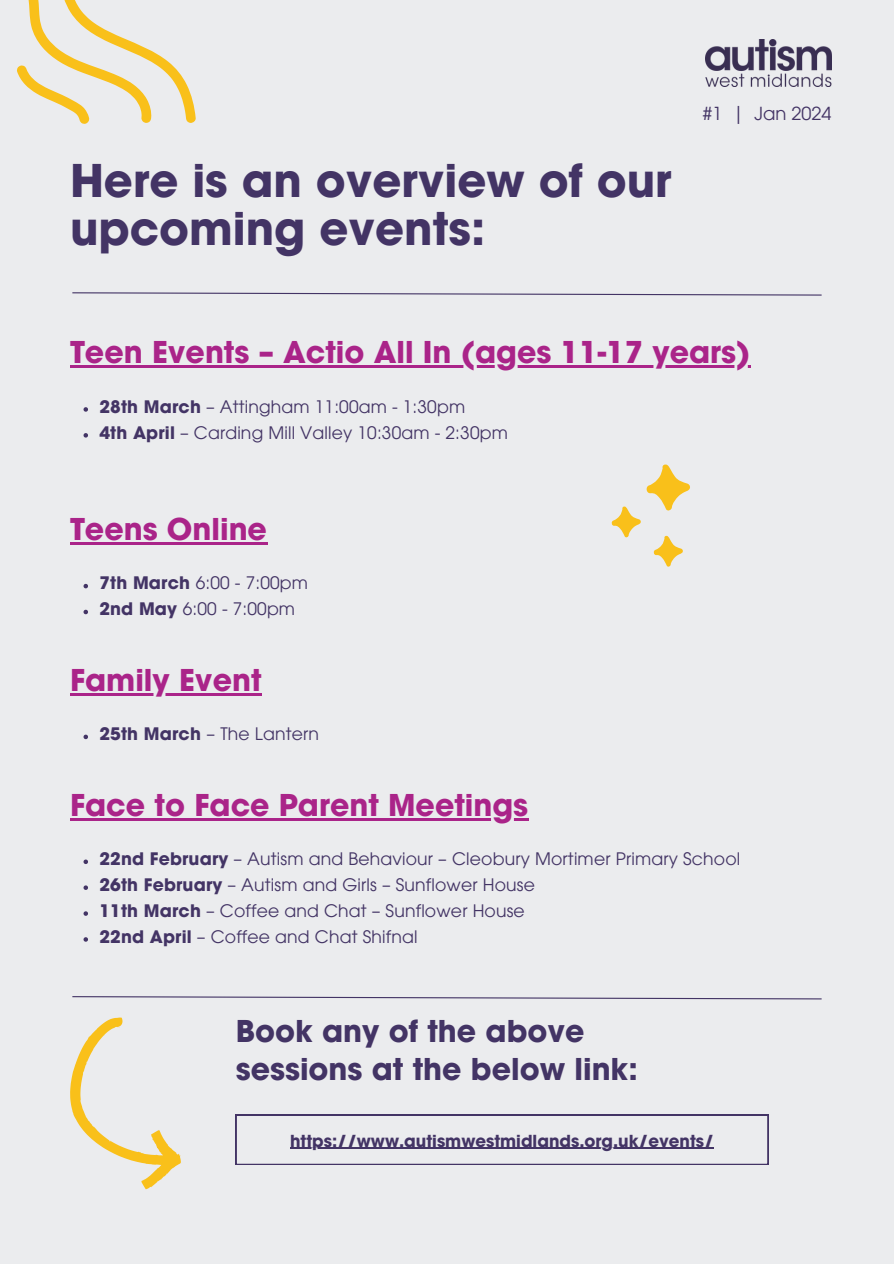
<style>
.page{position:relative;width:894px;height:1264px;background:#fff}
.page>*{position:absolute;margin:0;border:0;box-sizing:border-box;transform-origin:0 0}
.t1{font:700 45px/48.3px "ITC Avant Garde Pro";color:#433465}
.t2{font:700 30px "ITC Avant Garde Pro";color:#aa2489}
.t3{font:700 30px/38.2px "ITC Avant Garde Pro";color:#433465}
.t4{font:18px "ITC Avant Garde Pro";color:#433465}
.t5{font:17.25px "ITC Avant Garde Pro";letter-spacing:.01em;color:#433465}
.t6{font:700 16.5px "ITC Avant Garde Pro";color:#433465}
.s1{font-weight:700}
</style>
<div class="page">
<div style="left:0;top:0;width:893px;height:1263px;background:#ebecee"></div>
<img style="left:705px;top:39px;width:126px;height:47px">
<svg style="left:17px;top:0;width:179px;height:124px"></svg>
<svg style="left:72px;top:292px;width:750px;height:4px"></svg>
<svg style="left:83px;top:407px;width:5px;height:4px"></svg>
<svg style="left:83px;top:433px;width:5px;height:4px"></svg>
<hr style="left:70px;top:542px;width:197px;height:2px;background:#aa2489">
<svg style="left:611px;top:464px;width:79px;height:103px"></svg>
<svg style="left:70px;top:1017px;width:111px;height:172px"></svg>
<svg style="left:236px;top:1114px;width:532px;height:50px"></svg>
<svg style="left:72px;top:996px;width:750px;height:4px"></svg>
<hr style="left:70px;top:365px;width:680px;height:3px;background:#aa2489">
<svg style="left:83px;top:584px;width:5px;height:4px"></svg>
<svg style="left:83px;top:609px;width:5px;height:5px"></svg>
<hr style="left:70px;top:693px;width:191px;height:2px;background:#aa2489">
<svg style="left:83px;top:734px;width:5px;height:5px"></svg>
<hr style="left:70px;top:818px;width:458px;height:2px;background:#aa2489">
<svg style="left:83px;top:859px;width:5px;height:5px"></svg>
<svg style="left:83px;top:885px;width:5px;height:5px"></svg>
<svg style="left:83px;top:911px;width:5px;height:4px"></svg>
<svg style="left:83px;top:937px;width:5px;height:4px"></svg>
<hr style="left:290px;top:1147px;width:423px;height:1px;background:#433465">
<p class="t1" style="left:70px;top:161px;width:603px">Here is an overview of our upcoming events:</p>
<h2 class="t4" style="left:702px;top:107px;width:130px">#1 | Jan 2024</h2>
<p class="t2" style="left:70px;top:341px;width:681px">Teen Events – Actio All In (ages 11-17 years)</p>
<p class="t5" style="left:99px;top:400px;width:367px"><span class="s1">28th March</span> – Attingham 11:00am - 1:30pm</p>
<p class="t5" style="left:99px;top:426px;width:410px"><span class="s1">4th April</span> – Carding Mill Valley 10:30am - 2:30pm</p>
<h1 class="t2" style="left:70px;top:518px;width:198px">Teens Online</h1>
<p class="t5" style="left:99px;top:576px;width:210px"><span class="s1">7th March</span> 6:00 - 7:00pm</p>
<h2 class="t5" style="left:99px;top:602px;width:197px"><span class="s1">2nd May</span> 6:00 - 7:00pm</h2>
<p class="t2" style="left:70px;top:668px;width:193px">Family Event</p>
<p class="t5" style="left:99px;top:727px;width:221px"><span class="s1">25th March</span> – The Lantern</p>
<h2 class="t2" style="left:70px;top:793px;width:459px">Face to Face Parent Meetings</h2>
<p class="t5" style="left:99px;top:852px;width:642px"><span class="s1">22nd February</span> – Autism and Behaviour – Cleobury Mortimer Primary School</p>
<h2 class="t5" style="left:99px;top:878px;width:437px"><span class="s1">26th February</span> – Autism and Girls – Sunflower House</h2>
<p class="t5" style="left:99px;top:904px;width:427px"><span class="s1">11th March</span> – Coffee and Chat – Sunflower House</p>
<p class="t5" style="left:99px;top:930px;width:319px"><span class="s1">22nd April</span> – Coffee and Chat Shifnal</p>
<p class="t3" style="left:236px;top:1015px;width:403px">Book any of the above sessions at the below link:</p>
<p class="t6" style="left:290px;top:1134px;width:425px">https://www.autismwestmidlands.org.uk/events/</p>
</div>
